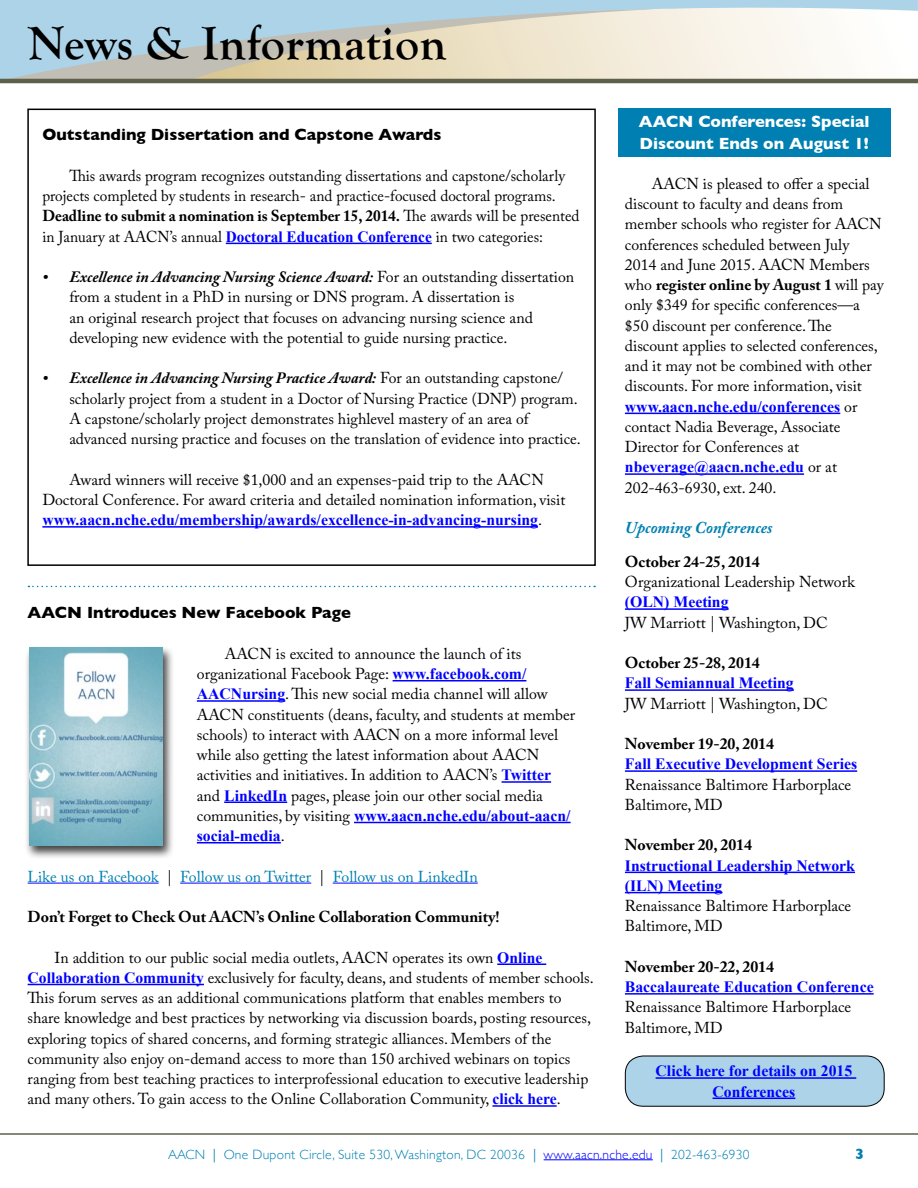
<style>
.page{position:relative;width:918px;height:1188px;background:#fff}
.page>*{position:absolute;margin:0;border:0;box-sizing:border-box;transform-origin:0 0}
.t1{font:700 48px "Goudy Old Style T";letter-spacing:.01em;color:#000}
.t2{font:700 16.5px "Gill Sans";color:#000}
.t3{font:700 16.5px/22.5px "Gill Sans";color:#fff}
.t4{font:italic 700 16.5px "Adobe Caslon Pro";color:#0080b2}
.t5{font:15.75px/20.2px "Adobe Caslon Pro";color:#000}
.t6{font:700 15.75px/20.2px "Times New Roman";color:#00f}
.t7{font:700 15.75px "Adobe Caslon Pro";color:#000}
.t8{font:15.75px "Adobe Caslon Pro";color:#0080b2}
.t9{font:700 15px "Gill Sans";color:#0080b2}
.t10{font:300 13.5px "Gill Sans";letter-spacing:.02em;color:#0080b2}
.s1{font-weight:700}
.s2{font-family:"Times New Roman";font-weight:700;color:#00f}
.s3{font-weight:700;font-style:italic}
.s4{font-family:"Adobe Caslon Pro";font-weight:400;color:#000}
.s5{color:#000}
.s6{font-family:"Adobe Garamond Pro";font-weight:400}
.s7{color:#00f}
</style>
<div class="page">
<hr style="left:0;top:1133px;width:918px;height:2px;background:#5f604b">
<hr style="left:544px;top:1159px;width:109px;height:1px;background:#00f">
<svg style="left:0;top:0;width:918px;height:79px;background:#d3dcd9"></svg>
<hr style="left:0;top:79px;width:918px;height:4px;background:#5f604b">
<svg style="left:28px;top:586px;width:567px;height:1px"></svg>
<hr style="left:226px;top:243px;width:206px;height:1px;background:#00f">
<hr style="left:42px;top:526px;width:496px;height:2px;background:#00f">
<div style="left:27px;top:109px;width:569px;height:457px;border:2px solid #000"></div>
<hr style="left:625px;top:413px;width:215px;height:1px;background:#00f">
<hr style="left:625px;top:473px;width:179px;height:2px;background:#00f">
<hr style="left:625px;top:608px;width:104px;height:2px;background:#00f">
<hr style="left:625px;top:689px;width:169px;height:2px;background:#00f">
<hr style="left:625px;top:770px;width:232px;height:2px;background:#00f">
<hr style="left:625px;top:872px;width:230px;height:1px;background:#00f">
<hr style="left:625px;top:892px;width:97px;height:1px;background:#00f">
<hr style="left:625px;top:993px;width:249px;height:2px;background:#00f">
<div style="left:618px;top:108px;width:272px;height:49px;background:#0080b2"></div>
<div style="left:625px;top:1056px;width:259px;height:50px;background:#acd3e7;border-radius:18px"></div>
<hr style="left:656px;top:1077px;width:200px;height:2px;background:#00f">
<hr style="left:713px;top:1098px;width:82px;height:1px;background:#00f">
<div style="left:625px;top:1056px;width:260px;height:51px;border:1px solid #000;border-radius:18px"></div>
<hr style="left:393px;top:680px;width:133px;height:1px;background:#00f">
<hr style="left:197px;top:700px;width:88px;height:2px;background:#00f">
<hr style="left:502px;top:781px;width:49px;height:2px;background:#00f">
<hr style="left:224px;top:801px;width:63px;height:2px;background:#00f">
<hr style="left:354px;top:822px;width:217px;height:1px;background:#00f">
<hr style="left:197px;top:842px;width:84px;height:1px;background:#00f">
<hr style="left:28px;top:883px;width:131px;height:1px;background:#00f">
<hr style="left:180px;top:883px;width:131px;height:1px;background:#00f">
<hr style="left:333px;top:883px;width:145px;height:1px;background:#00f">
<hr style="left:497px;top:963px;width:49px;height:2px;background:#00f">
<hr style="left:28px;top:984px;width:176px;height:1px;background:#00f">
<hr style="left:492px;top:1105px;width:65px;height:2px;background:#00f">
<div style="left:24px;top:645px;width:150px;height:215px;background:#000;opacity:.75"></div>
<img style="left:29px;top:648px;width:134px;height:198px">
<h1 class="t1" style="left:28px;top:17px;width:420px">News &amp; Information</h1>
<p class="t2" style="left:42px;top:122px;width:401px">Outstanding Dissertation and Capstone Awards</p>
<p class="t5" style="left:42px;top:165px;width:539px;text-indent:27px">This awards program recognizes outstanding dissertations and capstone/scholarly projects completed by students in research- and practice-focused doctoral programs.<br><span class="s1">Deadline to submit a nomination is September 15, 2014.</span> The awards will be presented in January at AACN’s annual <span class="s2">Doctoral Education Conference</span> in two categories:</p>
<p class="t5" style="left:69px;top:267px;width:507px;text-indent:-27px"><span class="s3">• Excellence in Advancing Nursing Science Award:</span> For an outstanding dissertation from a student in a PhD in nursing or DNS program. A dissertation is<br>an original research project that focuses on advancing nursing science and developing new evidence with the potential to guide nursing practice.</p>
<p class="t5" style="left:69px;top:368px;width:513px;text-indent:-27px"><span class="s3">• Excellence in Advancing Nursing Practice Award:</span> For an outstanding capstone/ scholarly project from a student in a Doctor of Nursing Practice (DNP) program.<br>A capstone/scholarly project demonstrates highlevel mastery of an area of advanced nursing practice and focuses on the translation of evidence into practice.</p>
<p class="t5" style="left:42px;top:469px;width:525px;text-align:center">Award winners will receive $1,000 and an expenses-paid trip to the AACN<br>Doctoral Conference. For award criteria and detailed nomination information, visit</p>
<p class="t6" style="left:42px;top:509px;width:501px">www.aacn.nche.edu/membership/awards/excellence-in-advancing-nursing<span class="s4">.</span></p>
<p class="t2" style="left:28px;top:600px;width:325px">AACN Introduces New Facebook Page</p>
<p class="t5" style="left:197px;top:643px;width:380px;text-indent:28px">AACN is excited to announce the launch of its organizational Facebook Page: <span class="s2">www.facebook.com/ AACNursing</span>. This new social media channel will allow AACN constituents (deans, faculty, and students at member schools) to interact with AACN on a more informal level while also getting the latest information about AACN activities and initiatives. In addition to AACN’s <span class="s2">Twitter </span>and <span class="s2">LinkedIn</span> pages, please join our other social media</p>
<p class="t6" style="left:197px;top:805px;width:375px"><span class="s4">communities, by visiting</span> www.aacn.nche.edu/about-aacn/ social-media<span class="s4">.</span></p>
<p class="t8" style="left:28px;top:867px;width:452px">Like us on Facebook <span class="s5">|</span> Follow us on Twitter <span class="s5">|</span> Follow us on LinkedIn</p>
<p class="t7" style="left:28px;top:907px;width:473px">Don’t Forget to Check Out AACN’s Online Collaboration Community!</p>
<p class="t5" style="left:28px;top:947px;width:568px;text-indent:27px">In addition to our public social media outlets, AACN operates its own <span class="s2">Online Collaboration Community</span> exclusively for faculty, deans, and students of member schools.<br>This forum serves as an additional communications platform that enables members to share knowledge and best practices by networking via discussion boards, posting resources, exploring topics of shared concerns, and forming strategic alliances. Members of the community also enjoy on-demand access to more than 150 archived webinars on topics ranging from best teaching practices to interprofessional education to executive leadership and many others. To gain access to the Online Collaboration Community, <span class="s2">click here</span>.</p>
<p class="t3" style="left:639px;top:109px;width:232px">AACN Conferences: Special<br>Discount Ends on August 1!</p>
<p class="t5" style="left:625px;top:173px;width:260px;text-indent:27px">AACN is pleased to offer a special discount to faculty and deans from member schools who register for AACN conferences scheduled between July 2014 and June 2015. AACN Members who <span class="s1">register online by August 1</span> will pay only $349 for specific conferences—a $50 discount per conference. The discount applies to selected conferences, and it may not be combined with other discounts. For more information, visit</p>
<p class="t6" style="left:625px;top:396px;width:234px">www.aacn.nche.edu/conferences <span class="s4">or</span></p>
<p class="t5" style="left:625px;top:416px;width:217px">contact Nadia Beverage, Associate<br>Director for Conferences at</p>
<p class="t6" style="left:625px;top:457px;width:214px">nbeverage@aacn.nche.edu <span class="s4">or at</span></p>
<p class="t5" style="left:625px;top:477px;width:153px">202-463-6930, ext. 240.</p>
<p class="t4" style="left:625px;top:518px;width:149px">Upcoming Conferences</p>
<p class="t7" style="left:625px;top:552px;width:136px">October 24-25, 2014</p>
<p class="t5" style="left:625px;top:572px;width:231px">Organizational Leadership Network</p>
<p class="t6" style="left:625px;top:592px;width:105px">(OLN) Meeting</p>
<p class="t5" style="left:625px;top:612px;width:205px">JW Marriott | Washington, DC</p>
<p class="t7" style="left:625px;top:654px;width:136px">October 25-28, 2014</p>
<p class="t6" style="left:625px;top:673px;width:170px">Fall Semiannual Meeting</p>
<p class="t5" style="left:625px;top:693px;width:205px">JW Marriott | Washington, DC</p>
<p class="t7" style="left:625px;top:735px;width:151px">November 19-20, 2014</p>
<p class="t6" style="left:625px;top:754px;width:234px">Fall Executive Development Series</p>
<p class="t5" style="left:625px;top:774px;width:228px">Renaissance Baltimore Harborplace<br>Baltimore, MD</p>
<p class="t7" style="left:625px;top:836px;width:129px">November 20, 2014</p>
<p class="t6" style="left:625px;top:855px;width:232px">Instructional Leadership Network (ILN) Meeting</p>
<p class="t5" style="left:625px;top:896px;width:228px">Renaissance Baltimore Harborplace<br>Baltimore, MD</p>
<p class="t7" style="left:625px;top:957px;width:151px">November 20-22, 2014</p>
<p class="t6" style="left:625px;top:976px;width:250px">Baccalaureate Education Conference</p>
<p class="t5" style="left:625px;top:997px;width:228px">Renaissance Baltimore Harborplace<br>Baltimore, MD</p>
<p class="t6" style="left:656px;top:1061px;width:198px;text-align:center">Click here for details on 2015<br>Conferences</p>
<p class="t10" style="left:168px;top:1144px;width:583px">AACN <span class="s6">|</span> One Dupont Circle, Suite 530, Washington, DC 20036 <span class="s6">|</span> <span class="s7">www.aacn.nche.edu</span> <span class="s6">|</span> 202-463-6930</p>
<p class="t9" style="left:855px;top:1142px;width:10px">3</p>
</div>
